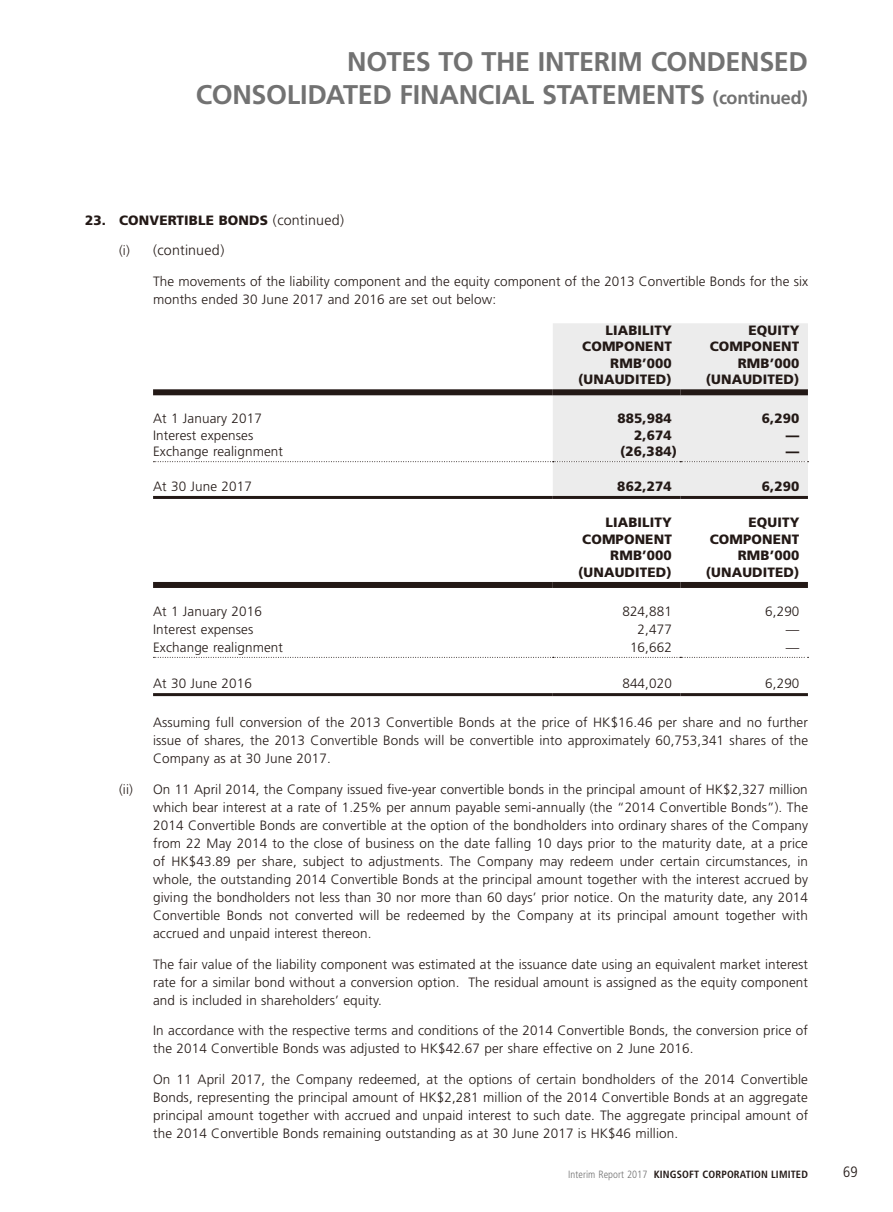
<style>
.page{position:relative;width:893px;height:1212px;background:#fff}
.page>*{position:absolute;margin:0;border:0;box-sizing:border-box;transform-origin:0 0}
.t1{font:700 27px/33px "Frutiger";letter-spacing:-.01em;color:#727272;text-align:right}
.t2{font:300 condensed 15px "Frutiger";color:#231916}
.t3{font:300 14.25px "Frutiger";letter-spacing:.01em;color:#231916}
.t4{font:300 13.5px/18px "Frutiger";letter-spacing:.01em;color:#231916;text-align:justify}
.t5{font:900 13.5px/16.5px "Frutiger";letter-spacing:.01em;color:#231916;text-align:right}
.t6{font:700 condensed 10.5px "Frutiger";letter-spacing:.015em;color:#231916}
.s1{font-size:18px}
.s2{font-weight:300;font-size:14.25px}
.s3{font-size:13.5px}
.s4{font-weight:300;color:#727272}
</style>
<div class="page">
<div style="left:553px;top:323px;width:255px;height:173px;background:#ececec"></div>
<div style="left:153px;top:389px;width:400px;height:6px;background:#231916"></div>
<div style="left:553px;top:389px;width:127px;height:6px;background:#231916"></div>
<div style="left:680px;top:389px;width:128px;height:6px;background:#231916"></div>
<hr style="left:153px;top:496px;width:400px;height:3px;background:#231916">
<hr style="left:553px;top:496px;width:127px;height:3px;background:#231916">
<hr style="left:680px;top:496px;width:128px;height:3px;background:#231916">
<svg style="left:153px;top:461px;width:655px;height:1px"></svg>
<div style="left:153px;top:582px;width:400px;height:6px;background:#231916"></div>
<div style="left:553px;top:582px;width:127px;height:6px;background:#231916"></div>
<div style="left:680px;top:582px;width:128px;height:6px;background:#231916"></div>
<hr style="left:153px;top:693px;width:400px;height:3px;background:#231916">
<hr style="left:553px;top:693px;width:127px;height:3px;background:#231916">
<hr style="left:680px;top:693px;width:128px;height:3px;background:#231916">
<svg style="left:153px;top:657px;width:655px;height:1px"></svg>
<h1 class="t1" style="left:196px;top:45px;width:614px">NOTES TO THE INTERIM CONDENSED<br>CONSOLIDATED FINANCIAL STATEMENTS <span class="s1">(continued)</span></h1>
<p class="t5" style="left:85px;top:212px;width:261px">23. CONVERTIBLE BONDS <span class="s2">(continued)</span></p>
<p class="t3" style="left:119px;top:242px;width:107px"><span class="s3">(i)</span> (continued)</p>
<p class="t4" style="left:153px;top:273px;width:656px">The movements of the liability component and the equity component of the 2013 Convertible Bonds for the six months ended 30 June 2017 and 2016 are set out below:</p>
<p class="t5" style="left:582px;top:322px;width:91px">LIABILITY<br>COMPONENT</p>
<p class="t5" style="left:710px;top:322px;width:91px">EQUITY<br>COMPONENT</p>
<p class="t5" style="left:610px;top:355px;width:63px">RMB’000</p>
<p class="t5" style="left:738px;top:355px;width:63px">RMB’000</p>
<p class="t5" style="left:578px;top:371px;width:95px">(UNAUDITED)</p>
<p class="t5" style="left:706px;top:371px;width:95px">(UNAUDITED)</p>
<p class="t4" style="left:153px;top:410px;width:110px">At 1 January 2017</p>
<p class="t5" style="left:617px;top:410px;width:56px">885,984</p>
<p class="t5" style="left:762px;top:410px;width:39px">6,290</p>
<p class="t4" style="left:153px;top:426px;width:102px">Interest expenses</p>
<p class="t5" style="left:634px;top:427px;width:39px">2,674</p>
<p class="t5" style="left:786px;top:427px;width:15px">—</p>
<p class="t4" style="left:153px;top:443px;width:131px">Exchange realignment</p>
<p class="t5" style="left:620px;top:443px;width:58px">(26,384)</p>
<p class="t5" style="left:786px;top:443px;width:15px">—</p>
<p class="t4" style="left:153px;top:477px;width:100px">At 30 June 2017</p>
<p class="t5" style="left:617px;top:478px;width:56px">862,274</p>
<p class="t5" style="left:762px;top:478px;width:39px">6,290</p>
<p class="t5" style="left:582px;top:514px;width:91px">LIABILITY<br>COMPONENT</p>
<p class="t5" style="left:710px;top:514px;width:91px">EQUITY<br>COMPONENT</p>
<p class="t5" style="left:610px;top:547px;width:63px">RMB’000</p>
<p class="t5" style="left:738px;top:547px;width:63px">RMB’000</p>
<p class="t5" style="left:578px;top:564px;width:95px">(UNAUDITED)</p>
<p class="t5" style="left:706px;top:564px;width:95px">(UNAUDITED)</p>
<p class="t4" style="left:153px;top:602px;width:110px">At 1 January 2016</p>
<p class="t4" style="left:622px;top:602px;width:51px">824,881</p>
<p class="t4" style="left:765px;top:602px;width:36px">6,290</p>
<p class="t4" style="left:153px;top:620px;width:102px">Interest expenses</p>
<p class="t4" style="left:638px;top:620px;width:36px">2,477</p>
<p class="t4" style="left:786px;top:620px;width:15px">—</p>
<p class="t4" style="left:153px;top:638px;width:131px">Exchange realignment</p>
<p class="t4" style="left:630px;top:638px;width:43px">16,662</p>
<p class="t4" style="left:786px;top:638px;width:15px">—</p>
<p class="t4" style="left:153px;top:674px;width:100px">At 30 June 2016</p>
<p class="t4" style="left:622px;top:674px;width:51px">844,020</p>
<p class="t4" style="left:765px;top:674px;width:36px">6,290</p>
<p class="t4" style="left:153px;top:713px;width:656px">Assuming full conversion of the 2013 Convertible Bonds at the price of HK$16.46 per share and no further issue of shares, the 2013 Convertible Bonds will be convertible into approximately 60,753,341 shares of the Company as at 30 June 2017.</p>
<p class="t4" style="left:153px;top:780px;width:656px;text-indent:-34px">(ii) On 11 April 2014, the Company issued five-year convertible bonds in the principal amount of HK$2,327 million which bear interest at a rate of 1.25% per annum payable semi-annually (the “2014 Convertible Bonds”). The 2014 Convertible Bonds are convertible at the option of the bondholders into ordinary shares of the Company from 22 May 2014 to the close of business on the date falling 10 days prior to the maturity date, at a price of HK$43.89 per share, subject to adjustments. The Company may redeem under certain circumstances, in whole, the outstanding 2014 Convertible Bonds at the principal amount together with the interest accrued by giving the bondholders not less than 30 nor more than 60 days’ prior notice. On the maturity date, any 2014<br>Convertible Bonds not converted will be redeemed by the Company at its principal amount together with accrued and unpaid interest thereon.</p>
<p class="t4" style="left:153px;top:955px;width:656px">The fair value of the liability component was estimated at the issuance date using an equivalent market interest rate for a similar bond without a conversion option. The residual amount is assigned as the equity component and is included in shareholders’ equity.</p>
<p class="t4" style="left:153px;top:1022px;width:656px">In accordance with the respective terms and conditions of the 2014 Convertible Bonds, the conversion price of the 2014 Convertible Bonds was adjusted to HK$42.67 per share effective on 2 June 2016.</p>
<p class="t4" style="left:153px;top:1070px;width:656px">On 11 April 2017, the Company redeemed, at the options of certain bondholders of the 2014 Convertible Bonds, representing the principal amount of HK$2,281 million of the 2014 Convertible Bonds at an aggregate principal amount together with accrued and unpaid interest to such date. The aggregate principal amount of the 2014 Convertible Bonds remaining outstanding as at 30 June 2017 is HK$46 million.</p>
<p class="t6" style="left:568px;top:1168px;width:241px"><span class="s4">Interim Report 2017</span> KINGSOFT CORPORATION LIMITED</p>
<p class="t2" style="left:843px;top:1164px;width:16px">69</p>
</div>
